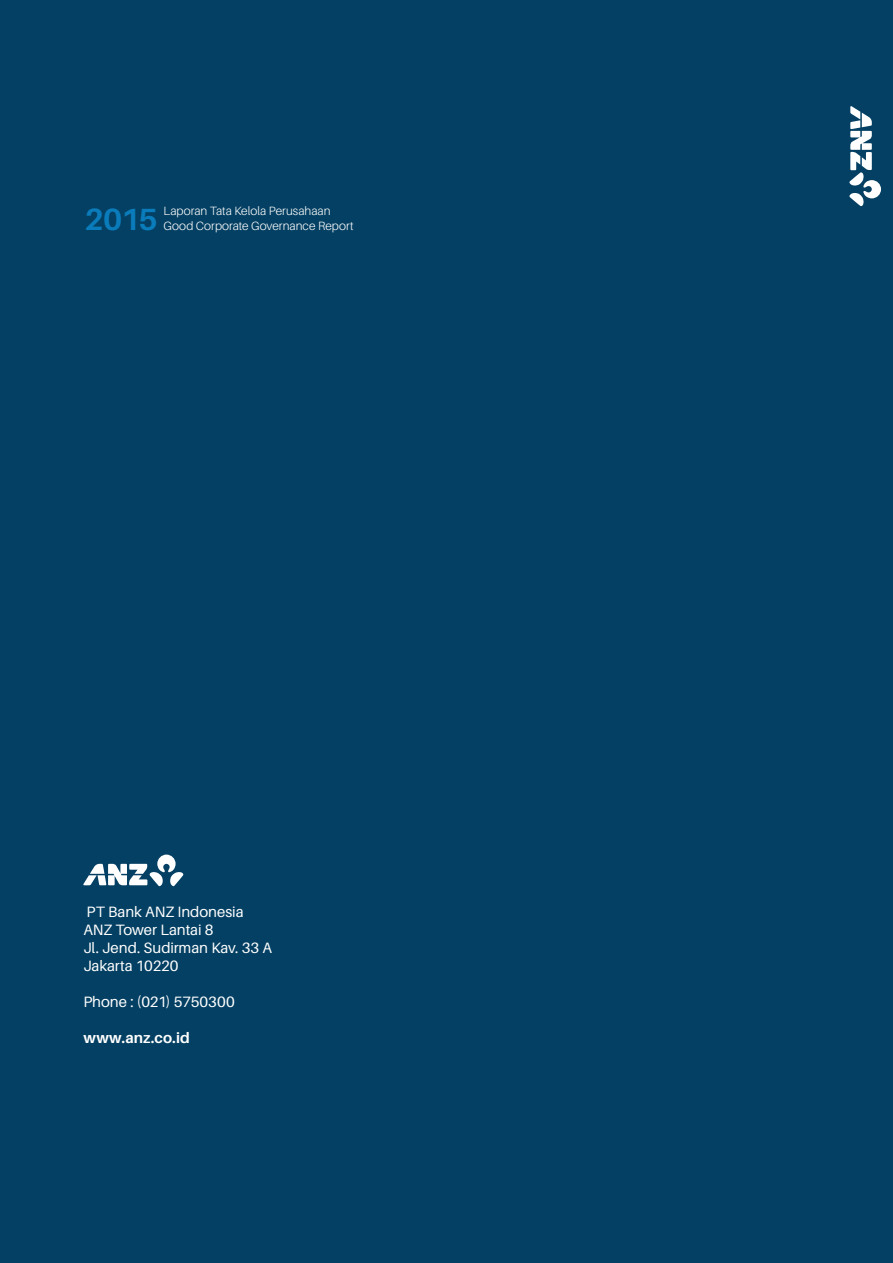
<style>
.page{position:relative;width:893px;height:1263px;background:#044063}
.page>*{position:absolute;margin:0;border:0;box-sizing:border-box;transform-origin:0 0}
.t1{font:700 30.75px "Aileron";color:#0b7cbb}
.t2{font:15px/18px "Aileron";letter-spacing:-.005em;color:#fff}
.t3{font:700 15px "Aileron";letter-spacing:.005em;color:#fff}
.t4{font:300 12px "Aileron";letter-spacing:.005em;color:#fff}
</style>
<div class="page">
<svg style="left:849px;top:106px;width:32px;height:100px"></svg>
<svg style="left:83px;top:854px;width:101px;height:32px"></svg>
<p class="t4" style="left:164px;top:205px;width:169px">Laporan Tata Kelola Perusahaan</p>
<h1 class="t1" style="left:84px;top:202px;width:75px">2015</h1>
<p class="t4" style="left:164px;top:219px;width:192px">Good Corporate Governance Report</p>
<p class="t2" style="left:83px;top:903px;width:190px">PT Bank ANZ Indonesia<br>ANZ Tower Lantai 8<br>Jl. Jend. Sudirman Kav. 33 A<br>Jakarta 10220</p>
<p class="t2" style="left:83px;top:993px;width:153px">Phone : (021) 5750300</p>
<p class="t3" style="left:83px;top:1029px;width:108px">www.anz.co.id</p>
</div>
